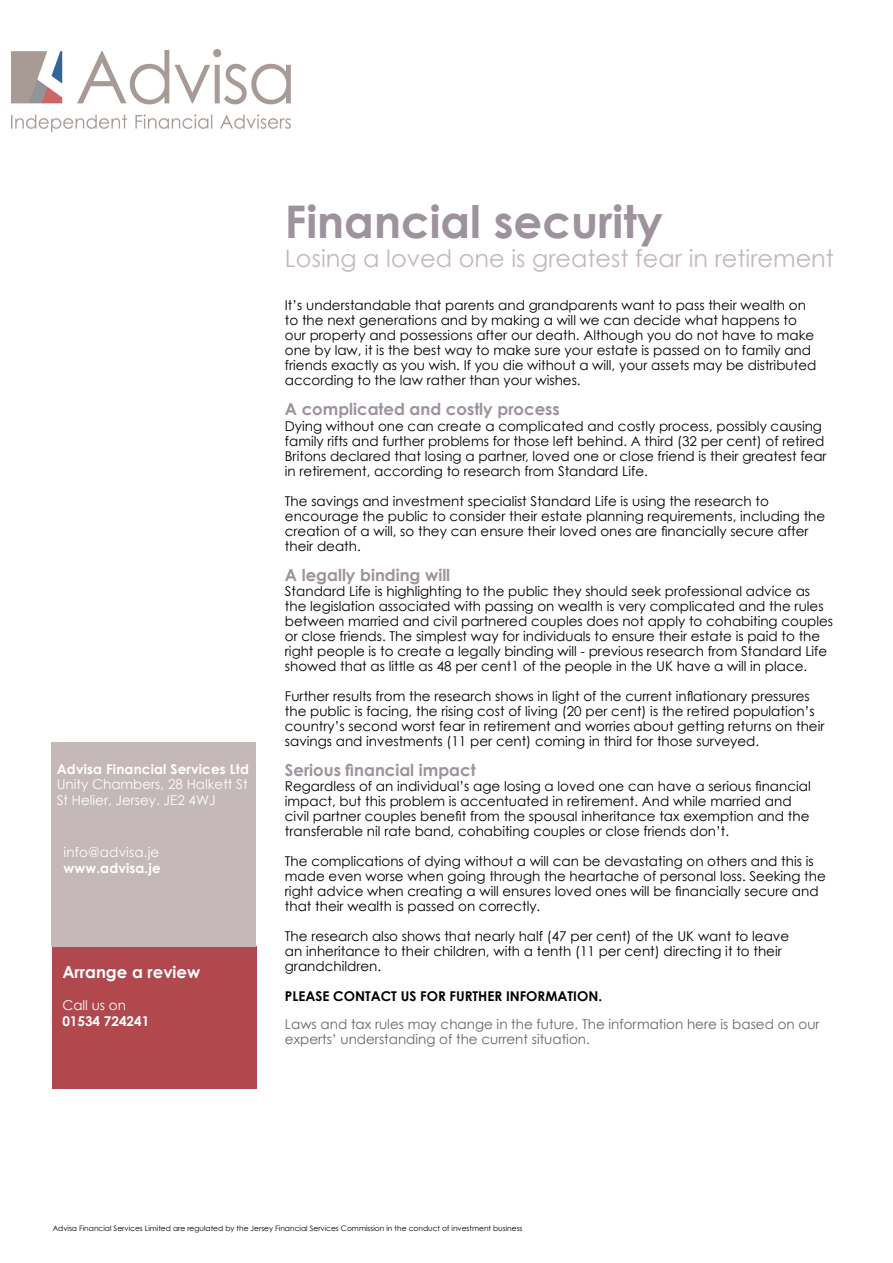
<style>
.page{position:relative;width:893px;height:1263px;background:#fff}
.page>*{position:absolute;margin:0;border:0;box-sizing:border-box;transform-origin:0 0}
.t1{font:700 45px "Century Gothic";color:#9e929c}
.t2{font:24px "Century Gothic";color:#c4b8b8}
.t3{font:700 16.5px "Century Gothic";color:#9e929c}
.t4{font:700 16.5px "Century Gothic";color:#fff}
.t5{font:13.5px/15px "Century Gothic";color:#000}
.t6{font:13.5px/15px "Century Gothic";color:#686565}
.t7{font:13.5px/15.8px "Century Gothic";color:#fff}
.t8{font:700 13.5px "Century Gothic";letter-spacing:.01em;color:#fff}
.t9{font:700 13.5px "Century Gothic";color:#000}
.t10{font:7.5px "Century Gothic";color:#000}
</style>
<div class="page">
<div style="left:52px;top:946px;width:205px;height:143px;background:#b1484d"></div>
<div style="left:51px;top:742px;width:204px;height:204px;background:#c4b8b8"></div>
<img style="left:11px;top:50px;width:280px;height:81px">
<p class="t8" style="left:57px;top:760px;width:194px">Advisa Financial Services Ltd</p>
<p class="t7" style="left:57px;top:776px;width:192px">Unity Chambers, 28 Halkett St<br>St Helier, Jersey. JE2 4WJ</p>
<p class="t7" style="left:64px;top:844px;width:97px">info@advisa.je</p>
<p class="t8" style="left:64px;top:859px;width:99px">www.advisa.je</p>
<p class="t4" style="left:62px;top:961px;width:139px">Arrange a review</p>
<p class="t7" style="left:62px;top:997px;width:65px">Call us on</p>
<p class="t8" style="left:62px;top:1013px;width:88px">01534 724241</p>
<h1 class="t1" style="left:285px;top:193px;width:379px">Financial security</h1>
<h2 class="t2" style="left:285px;top:243px;width:551px">Losing a loved one is greatest fear in retirement</h2>
<p class="t5" style="left:285px;top:298px;width:533px">It’s understandable that parents and grandparents want to pass their wealth on to the next generations and by making a will we can decide what happens to our property and possessions after our death. Although you do not have to make one by law, it is the best way to make sure your estate is passed on to family and friends exactly as you wish. If you die without a will, your assets may be distributed according to the law rather than your wishes.</p>
<p class="t3" style="left:285px;top:399px;width:276px">A complicated and costly process</p>
<p class="t5" style="left:285px;top:418px;width:543px">Dying without one can create a complicated and costly process, possibly causing family rifts and further problems for those left behind. A third (32 per cent) of retired Britons declared that losing a partner, loved one or close friend is their greatest fear in retirement, according to research from Standard Life.</p>
<p class="t5" style="left:285px;top:493px;width:542px">The savings and investment specialist Standard Life is using the research to encourage the public to consider their estate planning requirements, including the creation of a will, so they can ensure their loved ones are financially secure after their death.</p>
<p class="t3" style="left:285px;top:564px;width:167px">A legally binding will</p>
<p class="t5" style="left:285px;top:583px;width:550px">Standard Life is highlighting to the public they should seek professional advice as the legislation associated with passing on wealth is very complicated and the rules between married and civil partnered couples does not apply to cohabiting couples or close friends. The simplest way for individuals to ensure their estate is paid to the right people is to create a legally binding will - previous research from Standard Life showed that as little as 48 per cent1 of the people in the UK have a will in place.</p>
<p class="t5" style="left:285px;top:688px;width:541px">Further results from the research shows in light of the current inflationary pressures the public is facing, the rising cost of living (20 per cent) is the retired population’s country’s second worst fear in retirement and worries about getting returns on their savings and investments (11 per cent) coming in third for those surveyed.</p>
<p class="t3" style="left:285px;top:759px;width:192px">Serious financial impact</p>
<p class="t5" style="left:285px;top:778px;width:527px">Regardless of an individual’s age losing a loved one can have a serious financial impact, but this problem is accentuated in retirement. And while married and civil partner couples benefit from the spousal inheritance tax exemption and the transferable nil rate band, cohabiting couples or close friends don’t.</p>
<p class="t5" style="left:285px;top:853px;width:542px">The complications of dying without a will can be devastating on others and this is made even worse when going through the heartache of personal loss. Seeking the right advice when creating a will ensures loved ones will be financially secure and that their wealth is passed on correctly.</p>
<p class="t5" style="left:285px;top:928px;width:506px">The research also shows that nearly half (47 per cent) of the UK want to leave an inheritance to their children, with a tenth (11 per cent) directing it to their grandchildren.</p>
<p class="t9" style="left:285px;top:987px;width:319px">PLEASE CONTACT US FOR FURTHER INFORMATION.</p>
<p class="t6" style="left:285px;top:1016px;width:536px">Laws and tax rules may change in the future. The information here is based on our experts’ understanding of the current situation.</p>
<p class="t10" style="left:53px;top:1223px;width:471px">Advisa Financial Services Limited are regulated by the Jersey Financial Services Commission in the conduct of investment business</p>
</div>
